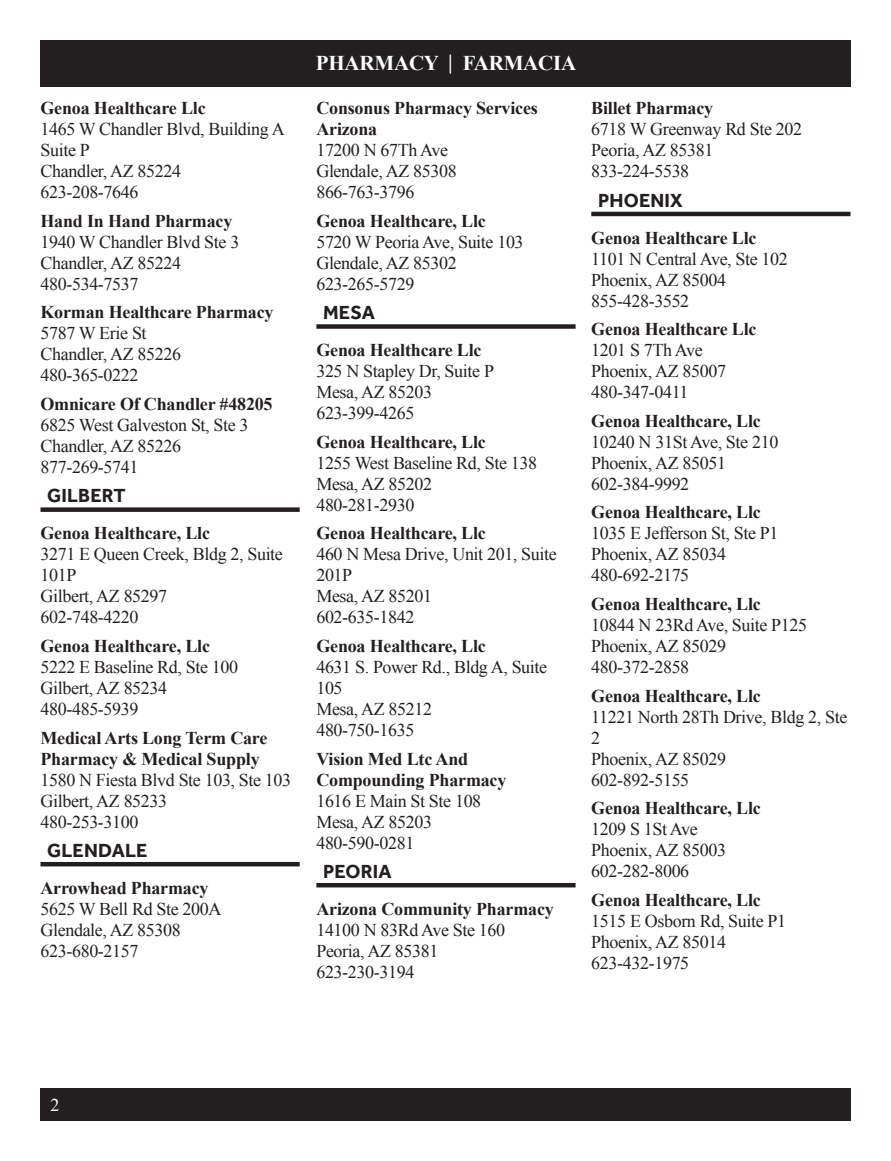
<style>
.page{position:relative;width:891px;height:1161px;background:#fff}
.page>*{position:absolute;margin:0;border:0;box-sizing:border-box;transform-origin:0 0}
.t1{font:700 21px "Times New Roman";letter-spacing:-.01em;color:#fff}
.t2{font:700 19.5px "Effra";letter-spacing:.01em;color:#231f20}
.t3{font:18px/21px "Times New Roman";letter-spacing:-.02em;color:#231f20}
.t4{font:700 18px/21px "Times New Roman";letter-spacing:-.01em;color:#231f20}
.t5{font:18px "Times New Roman";color:#fff}
</style>
<div class="page">
<div style="left:41px;top:1088px;width:810px;height:32px;background:#231f20"></div>
<div style="left:41px;top:40px;width:810px;height:47px;background:#231f20"></div>
<div style="left:41px;top:507px;width:259px;height:5px;background:#231f20"></div>
<hr style="left:41px;top:862px;width:259px;height:4px;background:#231f20">
<div style="left:316px;top:324px;width:260px;height:5px;background:#231f20"></div>
<hr style="left:316px;top:883px;width:260px;height:4px;background:#231f20">
<hr style="left:591px;top:212px;width:260px;height:4px;background:#231f20">
<p class="t4" style="left:40px;top:100px;width:167px">Genoa Healthcare Llc</p>
<p class="t3" style="left:40px;top:120px;width:246px">1465 W Chandler Blvd, Building A<br>Suite P<br>Chandler, AZ 85224<br>623-208-7646</p>
<p class="t4" style="left:40px;top:212px;width:193px">Hand In Hand Pharmacy</p>
<p class="t3" style="left:40px;top:233px;width:200px">1940 W Chandler Blvd Ste 3<br>Chandler, AZ 85224<br>480-534-7537</p>
<p class="t4" style="left:40px;top:304px;width:235px">Korman Healthcare Pharmacy</p>
<p class="t3" style="left:40px;top:325px;width:142px">5787 W Erie St<br>Chandler, AZ 85226<br>480-365-0222</p>
<p class="t4" style="left:40px;top:395px;width:234px">Omnicare Of Chandler #48205</p>
<p class="t3" style="left:40px;top:416px;width:210px">6825 West Galveston St, Ste 3<br>Chandler, AZ 85226<br>877-269-5741</p>
<p class="t2" style="left:47px;top:485px;width:80px">GILBERT</p>
<p class="t4" style="left:40px;top:525px;width:171px">Genoa Healthcare, Llc</p>
<p class="t3" style="left:40px;top:546px;width:244px">3271 E Queen Creek, Bldg 2, Suite<br>101P<br>Gilbert, AZ 85297<br>602-748-4220</p>
<p class="t4" style="left:40px;top:637px;width:171px">Genoa Healthcare, Llc</p>
<p class="t3" style="left:40px;top:658px;width:199px">5222 E Baseline Rd, Ste 100<br>Gilbert, AZ 85234<br>480-485-5939</p>
<p class="t4" style="left:40px;top:729px;width:228px">Medical Arts Long Term Care<br>Pharmacy &amp; Medical Supply</p>
<p class="t3" style="left:40px;top:771px;width:252px">1580 N Fiesta Blvd Ste 103, Ste 103<br>Gilbert, AZ 85233<br>480-253-3100</p>
<p class="t2" style="left:47px;top:840px;width:102px">GLENDALE</p>
<p class="t4" style="left:40px;top:879px;width:170px">Arrowhead Pharmacy</p>
<p class="t3" style="left:40px;top:900px;width:182px">5625 W Bell Rd Ste 200A<br>Glendale, AZ 85308<br>623-680-2157</p>
<p class="t1" style="left:316px;top:56px;width:262px">PHARMACY | FARMACIA</p>
<p class="t4" style="left:316px;top:100px;width:223px">Consonus Pharmacy Services<br>Arizona</p>
<p class="t3" style="left:316px;top:141px;width:142px">17200 N 67Th Ave<br>Glendale, AZ 85308<br>866-763-3796</p>
<p class="t4" style="left:316px;top:212px;width:171px">Genoa Healthcare, Llc</p>
<p class="t3" style="left:316px;top:233px;width:209px">5720 W Peoria Ave, Suite 103<br>Glendale, AZ 85302<br>623-265-5729</p>
<p class="t2" style="left:323px;top:302px;width:53px">MESA</p>
<p class="t4" style="left:316px;top:342px;width:167px">Genoa Healthcare Llc</p>
<p class="t3" style="left:316px;top:362px;width:179px">325 N Stapley Dr, Suite P<br>Mesa, AZ 85203<br>623-399-4265</p>
<p class="t4" style="left:316px;top:433px;width:171px">Genoa Healthcare, Llc</p>
<p class="t3" style="left:316px;top:454px;width:222px">1255 West Baseline Rd, Ste 138<br>Mesa, AZ 85202<br>480-281-2930</p>
<p class="t4" style="left:316px;top:525px;width:171px">Genoa Healthcare, Llc</p>
<p class="t3" style="left:316px;top:546px;width:242px">460 N Mesa Drive, Unit 201, Suite<br>201P<br>Mesa, AZ 85201<br>602-635-1842</p>
<p class="t4" style="left:316px;top:637px;width:171px">Genoa Healthcare, Llc</p>
<p class="t3" style="left:316px;top:658px;width:232px">4631 S. Power Rd., Bldg A, Suite<br>105<br>Mesa, AZ 85212<br>480-750-1635</p>
<p class="t4" style="left:316px;top:750px;width:192px">Vision Med Ltc And<br>Compounding Pharmacy</p>
<p class="t3" style="left:316px;top:792px;width:166px">1616 E Main St Ste 108<br>Mesa, AZ 85203<br>480-590-0281</p>
<p class="t2" style="left:323px;top:861px;width:70px">PEORIA</p>
<p class="t4" style="left:316px;top:900px;width:239px">Arizona Community Pharmacy</p>
<p class="t3" style="left:316px;top:921px;width:190px">14100 N 83Rd Ave Ste 160<br>Peoria, AZ 85381<br>623-230-3194</p>
<p class="t4" style="left:591px;top:100px;width:123px">Billet Pharmacy</p>
<p class="t3" style="left:591px;top:120px;width:212px">6718 W Greenway Rd Ste 202<br>Peoria, AZ 85381<br>833-224-5538</p>
<p class="t2" style="left:598px;top:189px;width:86px">PHOENIX</p>
<p class="t4" style="left:591px;top:229px;width:167px">Genoa Healthcare Llc</p>
<p class="t3" style="left:591px;top:250px;width:198px">1101 N Central Ave, Ste 102<br>Phoenix, AZ 85004<br>855-428-3552</p>
<p class="t4" style="left:591px;top:321px;width:167px">Genoa Healthcare Llc</p>
<p class="t3" style="left:591px;top:341px;width:136px">1201 S 7Th Ave<br>Phoenix, AZ 85007<br>480-347-0411</p>
<p class="t4" style="left:591px;top:412px;width:171px">Genoa Healthcare, Llc</p>
<p class="t3" style="left:591px;top:433px;width:189px">10240 N 31St Ave, Ste 210<br>Phoenix, AZ 85051<br>602-384-9992</p>
<p class="t4" style="left:591px;top:504px;width:171px">Genoa Healthcare, Llc</p>
<p class="t3" style="left:591px;top:525px;width:189px">1035 E Jefferson St, Ste P1<br>Phoenix, AZ 85034<br>480-692-2175</p>
<p class="t4" style="left:591px;top:595px;width:171px">Genoa Healthcare, Llc</p>
<p class="t3" style="left:591px;top:616px;width:217px">10844 N 23Rd Ave, Suite P125<br>Phoenix, AZ 85029<br>480-372-2858</p>
<p class="t4" style="left:591px;top:687px;width:171px">Genoa Healthcare, Llc</p>
<p class="t3" style="left:591px;top:708px;width:258px">11221 North 28Th Drive, Bldg 2, Ste<br>2<br>Phoenix, AZ 85029<br>602-892-5155</p>
<p class="t4" style="left:591px;top:799px;width:171px">Genoa Healthcare, Llc</p>
<p class="t3" style="left:591px;top:820px;width:136px">1209 S 1St Ave<br>Phoenix, AZ 85003<br>602-282-8006</p>
<p class="t4" style="left:591px;top:891px;width:171px">Genoa Healthcare, Llc</p>
<p class="t3" style="left:591px;top:912px;width:197px">1515 E Osborn Rd, Suite P1<br>Phoenix, AZ 85014<br>623-432-1975</p>
<p class="t5" style="left:50px;top:1099px;width:10px">2</p>
</div>
